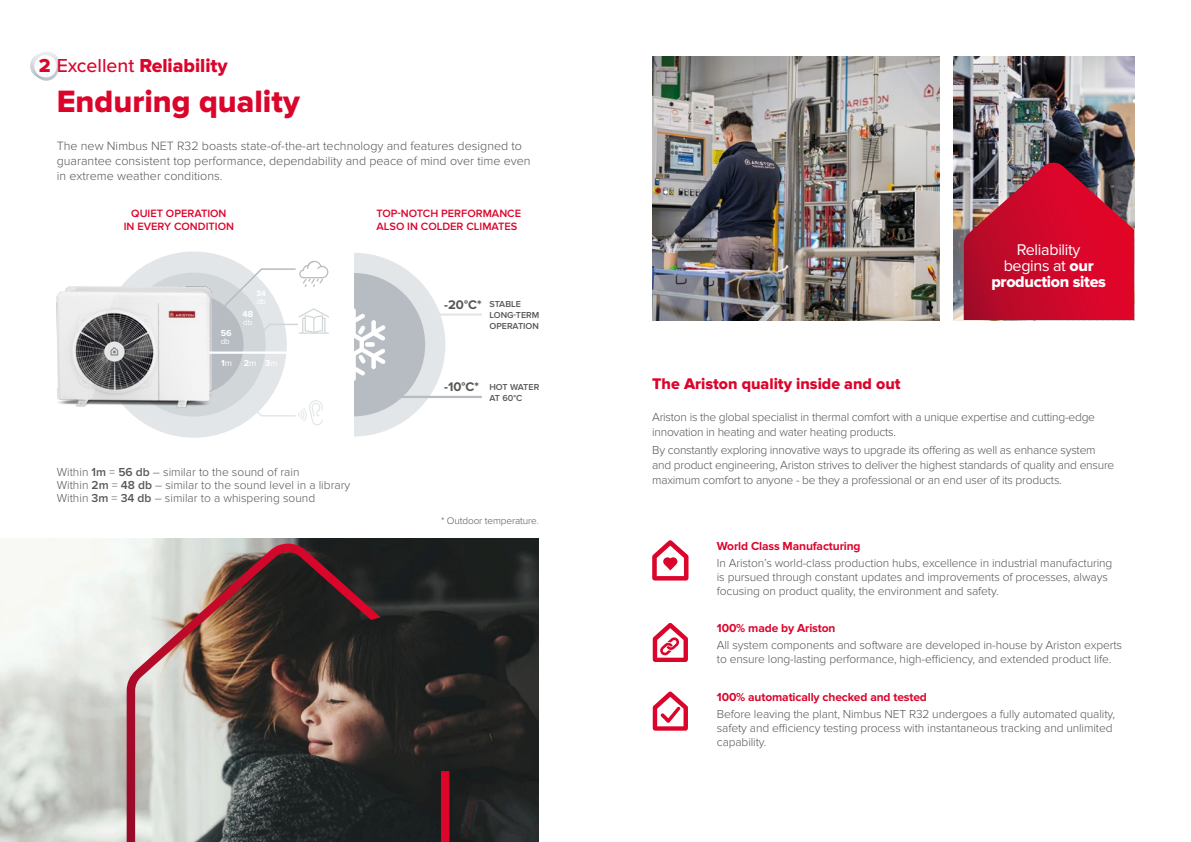
<style>
.page{position:relative;width:1191px;height:842px;background:#fff}
.page>*{position:absolute;margin:0;border:0;box-sizing:border-box;transform-origin:0 0}
.t1{font:32px "Proxima Nova Extrabld";color:#db052c}
.t2{font:19.5px "Proxima Nova Extrabld";color:#db052c}
.t3{font:16.1px/16.1px "Proxima Nova";letter-spacing:-.02em;color:#fff;text-align:center}
.t4{font:16.1px "Proxima Nova Extrabld";letter-spacing:-.02em;color:#fff}
.t5{font:16px "Proxima Nova Extrabld";color:#db052c}
.t6{font:700 13px "Proxima Nova";color:#575756}
.t7{font:300 12.5px/15px "Proxima Nova";color:#575756}
.t8{font:300 12px/14px "Proxima Nova";letter-spacing:-.01em;color:#575756}
.t9{font:700 12px "Proxima Nova";letter-spacing:-.01em;color:#db052c}
.t10{font:600 11px/13.2px "Proxima Nova";color:#db052c}
.t11{font:300 10px "Proxima Nova";letter-spacing:-.01em;color:#575756}
.t12{font:600 9px/10.8px "Proxima Nova";color:#575756}
.t13{font:700 9px "Proxima Nova";color:#fff}
.t14{font:8px "Proxima Nova";color:#fff}
.t15{font:700 8px "Proxima Nova";color:#fff}
.s1{font-family:"Proxima Nova";font-weight:500}
.s2{font-weight:400}
.s3{font-weight:600;font-size:9px}
.s4{font-weight:600}
.s5{font-size:9px}
.s6{font-family:"Proxima Nova Extrabld"}
</style>
<div class="page">
<img style="left:0;top:538px;width:539px;height:304px">
<img style="left:652px;top:57px;width:287px;height:263px">
<img style="left:953px;top:57px;width:181px;height:263px">
<svg style="left:652px;top:540px;width:36px;height:40px"></svg>
<svg style="left:653px;top:692px;width:35px;height:39px"></svg>
<svg style="left:653px;top:623px;width:35px;height:39px"></svg>
<svg style="left:30px;top:53px;width:25px;height:25px"></svg>
<svg style="left:35px;top:51px;width:25px;height:25px"></svg>
<svg style="left:34px;top:56px;width:25px;height:25px"></svg>
<svg style="left:963px;top:163px;width:171px;height:157px;background:#b91e3a"></svg>
<svg style="left:127px;top:544px;width:322px;height:298px;background:#726461"></svg>
<img style="left:342px;top:616px;width:197px;height:155px">
<div style="left:261px;top:253px;width:184px;height:183px;background:#e3e6e8;border-radius:50%"></div>
<div style="left:282px;top:273px;width:143px;height:143px;background:#b6bcc1;border-radius:50%"></div>
<hr style="left:370px;top:396px;width:112px;height:2px;background:#b6bcc1">
<hr style="left:429px;top:313px;width:53px;height:3px;background:#e3e6e8">
<div style="left:261px;top:252px;width:92px;height:194px;background:#fff"></div>
<div style="left:101px;top:251px;width:186px;height:187px;background:#e3e6e8;border-radius:50%"></div>
<div style="left:122px;top:273px;width:144px;height:144px;background:#d1d6d9;border-radius:50%"></div>
<img style="left:56px;top:267px;width:163px;height:169px">
<hr style="left:209px;top:351px;width:78px;height:3px;background:#fff">
<svg style="left:246px;top:400px;width:77px;height:26px"></svg>
<svg style="left:217px;top:261px;width:168px;height:120px"></svg>
<h2 class="t2" style="left:39px;top:54px;width:190px">2 <span class="s1">Excellent</span> Reliability</h2>
<h1 class="t1" style="left:57px;top:82px;width:244px">Enduring quality</h1>
<p class="t7" style="left:57px;top:138px;width:475px">The new Nimbus NET R32 boasts state-of-the-art technology and features designed to guarantee consistent top performance, dependability and peace of mind over time even in extreme weather conditions.</p>
<p class="t10" style="left:124px;top:207px;width:112px;text-align:center">QUIET OPERATION<br>IN EVERY CONDITION</p>
<p class="t13" style="left:221px;top:328px;width:12px">56</p>
<p class="t14" style="left:221px;top:337px;width:11px">db</p>
<p class="t13" style="left:221px;top:358px;width:12px">1<span class="s2">m</span></p>
<p class="t15" style="left:256px;top:289px;width:11px">34</p>
<p class="t13" style="left:242px;top:309px;width:12px">48</p>
<p class="t14" style="left:243px;top:318px;width:11px">db</p>
<p class="t13" style="left:244px;top:358px;width:35px">2<span class="s2">m</span> 3<span class="s2">m</span></p>
<p class="t10" style="left:376px;top:207px;width:146px">TOP-NOTCH PERFORMANCE<br>ALSO IN COLDER CLIMATES</p>
<p class="t6" style="left:444px;top:297px;width:78px">-20°C* <span class="s3">STABLE</span></p>
<p class="t12" style="left:489px;top:309px;width:52px">LONG-TERM<br>OPERATION</p>
<p class="t6" style="left:444px;top:380px;width:36px">-10°C*</p>
<p class="t12" style="left:489px;top:381px;width:51px">HOT WATER<br>AT 60°C</p>
<p class="t8" style="left:57px;top:465px;width:295px;line-height:13.2px">Within <span class="s4">1m</span> = <span class="s4">56 db</span> – similar to the sound of rain<br>Within <span class="s4">2m</span> = <span class="s4">48 db</span> – similar to the sound level in a library<br>Within <span class="s4">3m</span> = <span class="s4">34 db</span> – similar to a whispering sound</p>
<p class="t11" style="left:441px;top:515px;width:99px">* Outdoor temperature<span class="s5">.</span></p>
<h3 class="t3" style="left:1003px;top:242px;width:91px">Reliability begins at <span class="s6">our</span></h3>
<h3 class="t4" style="left:991px;top:273px;width:116px">production sites</h3>
<h3 class="t5" style="left:652px;top:374px;width:250px">The Ariston quality inside and out</h3>
<p class="t8" style="left:652px;top:409px;width:444px;line-height:15px">Ariston is the global specialist in thermal comfort with a unique expertise and cutting-edge innovation in heating and water heating products.</p>
<p class="t8" style="left:652px;top:442px;width:464px;line-height:15px">By constantly exploring innovative ways to upgrade its offering as well as enhance system and product engineering, Ariston strives to deliver the highest standards of quality and ensure maximum comfort to anyone - be they a professional or an end user of its products.</p>
<p class="t9" style="left:717px;top:539px;width:145px">World Class Manufacturing</p>
<p class="t8" style="left:717px;top:556px;width:397px">In Ariston’s world-class production hubs, excellence in industrial manufacturing is pursued through constant updates and improvements of processes, always focusing on product quality, the environment and safety.</p>
<p class="t9" style="left:717px;top:621px;width:120px">100% made by Ariston</p>
<p class="t8" style="left:717px;top:638px;width:407px">All system components and software are developed in-house by Ariston experts to ensure long-lasting performance, high-efficiency, and extended product life.</p>
<p class="t9" style="left:717px;top:690px;width:212px">100% automatically checked and tested</p>
<p class="t8" style="left:717px;top:707px;width:400px">Before leaving the plant, Nimbus NET R32 undergoes a fully automated quality, safety and efficiency testing process with instantaneous tracking and unlimited capability.</p>
</div>
